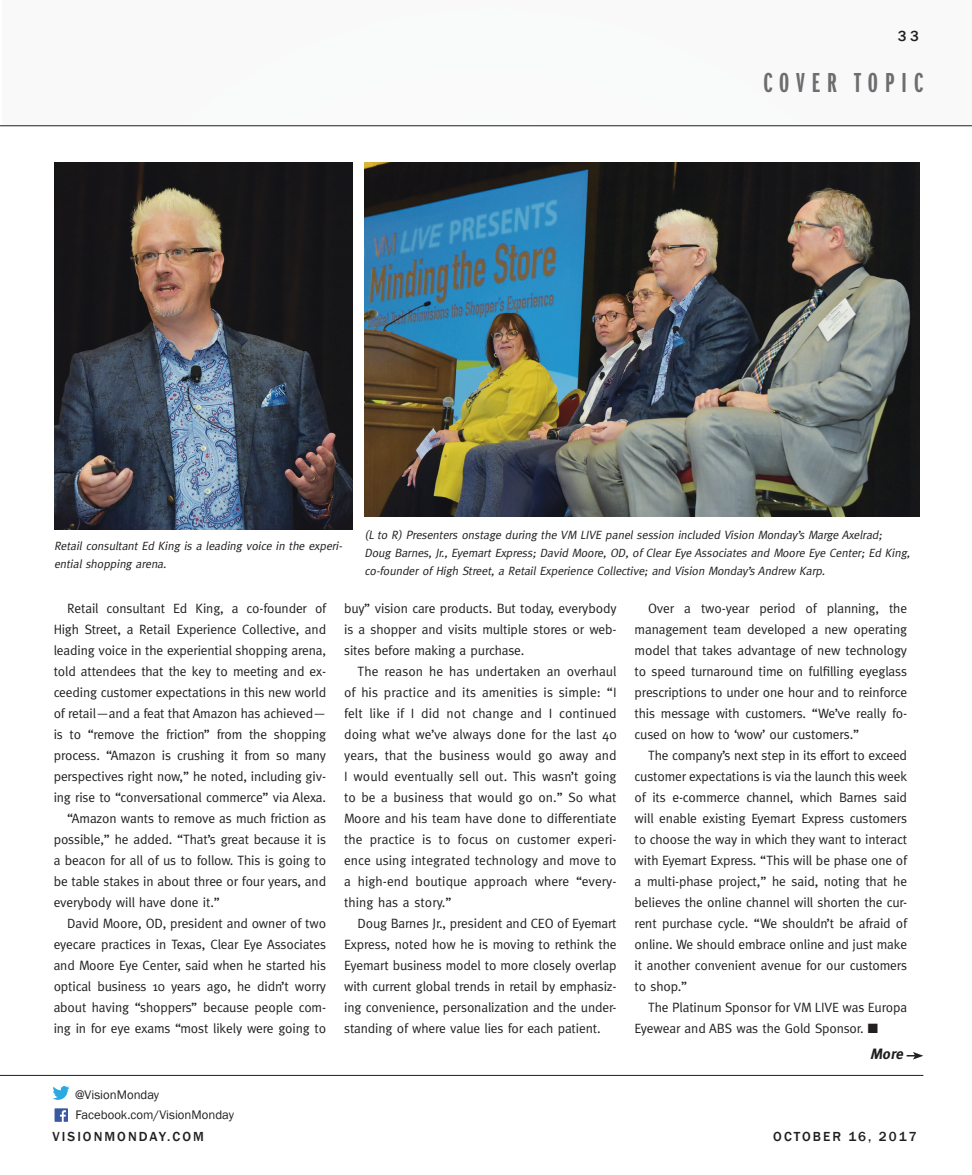
<style>
.page{position:relative;width:972px;height:1175px;background:#fff}
.page>*{position:absolute;margin:0;border:0;box-sizing:border-box;transform-origin:0 0}
.CATEGORY{font:28.5px "Franklin Gothic Demi X Cmpr";letter-spacing:.25em;color:#6c6d70}
.t1{font:italic 700 15px "Meta";color:#231f20}
.CATEGORY-2{font:500 15px "Franklin Gothic";color:#231f20}
.t2{font:13.5px/21px "Meta";letter-spacing:-.01em;color:#231f20;text-align:justify}
.CATEGORY-3{font:500 13.5px "Franklin Gothic";letter-spacing:.15em;color:#231f20}
.t3{font:12.75px "Franklin Gothic";color:#231f20}
.t4{font:italic 12px/18px "Meta";color:#231f20}
</style>
<div class="page">
<svg style="left:907px;top:1052px;width:16px;height:7px"></svg>
<hr style="left:0;top:125px;width:972px;height:1px;background:#231f20">
<svg style="left:55px;top:1108px;width:13px;height:13px"></svg>
<svg style="left:52px;top:1086px;width:18px;height:13px"></svg>
<hr style="left:0;top:1075px;width:923px;height:1px;background:#231f20">
<img style="left:365px;top:162px;width:554px;height:354px">
<img style="left:54px;top:162px;width:298px;height:367px">
<p class="CATEGORY-2" style="left:898px;top:27px;width:23px">33</p>
<p class="CATEGORY" style="left:763px;top:67px;width:161px">COVER TOPIC</p>
<p class="t4" style="left:54px;top:536px;width:292px">Retail consultant Ed King is a leading voice in the experi&shy;ential shopping arena.</p>
<p class="t4" style="left:365px;top:525px;width:549px">(L to R) Presenters onstage during the VM LIVE panel session included Vision Monday’s Marge Axelrad;<br>Doug Barnes, Jr., Eyemart Express; David Moore, OD, of Clear Eye Associates and Moore Eye Center; Ed King, co-founder of High Street, a Retail Experience Collective; and Vision Monday’s Andrew Karp.</p>
<p class="t2" style="left:54px;top:597px;width:274px;text-indent:14px">Retail consultant Ed King, a co-founder of High Street, a Retail Experience Collective, and leading voice in the experiential shopping arena, told attendees that the key to meeting and ex&shy;ceeding customer expectations in this new world of retail—and a feat that Amazon has achieved— is to “remove the friction” from the shopping process. “Amazon is crushing it from so many perspectives right now,” he noted, including giv&shy;ing rise to “conversational commerce” via Alexa.</p>
<p class="t2" style="left:54px;top:807px;width:274px;text-indent:14px">“Amazon wants to remove as much friction as possible,” he added. “That’s great because it is a beacon for all of us to follow. This is going to be table stakes in about three or four years, and everybody will have done it.”</p>
<p class="t2" style="left:54px;top:912px;width:274px;text-indent:14px">David Moore, OD, president and owner of two eyecare practices in Texas, Clear Eye Associates and Moore Eye Center, said when he started his optical business 10 years ago, he didn’t worry about having “shoppers” because people com&shy;ing in for eye exams “most likely were going to</p>
<p class="t2" style="left:344px;top:597px;width:274px">buy” vision care products. But today, everybody is a shopper and visits multiple stores or web&shy;sites before making a purchase.</p>
<p class="t2" style="left:344px;top:660px;width:274px;text-indent:14px">The reason he has undertaken an overhaul of his practice and its amenities is simple: “I felt like if I did not change and I continued doing what we’ve always done for the last 40 years, that the business would go away and I would eventually sell out. This wasn’t going to be a business that would go on.” So what Moore and his team have done to differentiate the practice is to focus on customer experi&shy;ence using integrated technology and move to a high-end boutique approach where “every&shy;thing has a story.”</p>
<p class="t2" style="left:344px;top:912px;width:274px;text-indent:14px">Doug Barnes Jr., president and CEO of Eyemart Express, noted how he is moving to rethink the Eyemart business model to more closely overlap with current global trends in retail by emphasiz&shy;ing convenience, personalization and the under&shy;standing of where value lies for each patient.</p>
<p class="t3" style="left:75px;top:1086px;width:86px">@VisionMonday</p>
<p class="t3" style="left:75px;top:1107px;width:160px">Facebook.com/VisionMonday</p>
<p class="t2" style="left:635px;top:597px;width:274px;text-indent:14px">Over a two-year period of planning, the management team developed a new operating model that takes advantage of new technology to speed turnaround time on fulfilling eyeglass prescriptions to under one hour and to reinforce this message with customers. “We’ve really fo&shy;cused on how to ‘wow’ our customers.”</p>
<p class="t2" style="left:635px;top:744px;width:274px;text-indent:14px">The company’s next step in its effort to exceed customer expectations is via the launch this week of its e-commerce channel, which Barnes said will enable existing Eyemart Express customers to choose the way in which they want to interact with Eyemart Express. “This will be phase one of a multi-phase project,” he said, noting that he believes the online channel will shorten the cur&shy;rent purchase cycle. “We shouldn’t be afraid of online. We should embrace online and just make it another convenient avenue for our customers to shop.”</p>
<p class="t2" style="left:635px;top:996px;width:274px;text-indent:14px">The Platinum Sponsor for VM LIVE was Europa<br>Eyewear and ABS was the Gold Sponsor. ■</p>
<p class="t1" style="left:870px;top:1045px;width:37px">More</p>
<p class="CATEGORY-3" style="left:53px;top:1128px;width:153px">VISIONMONDAY.COM</p>
<p class="CATEGORY-3" style="left:773px;top:1128px;width:145px">OCTOBER 16, 2017</p>
</div>
